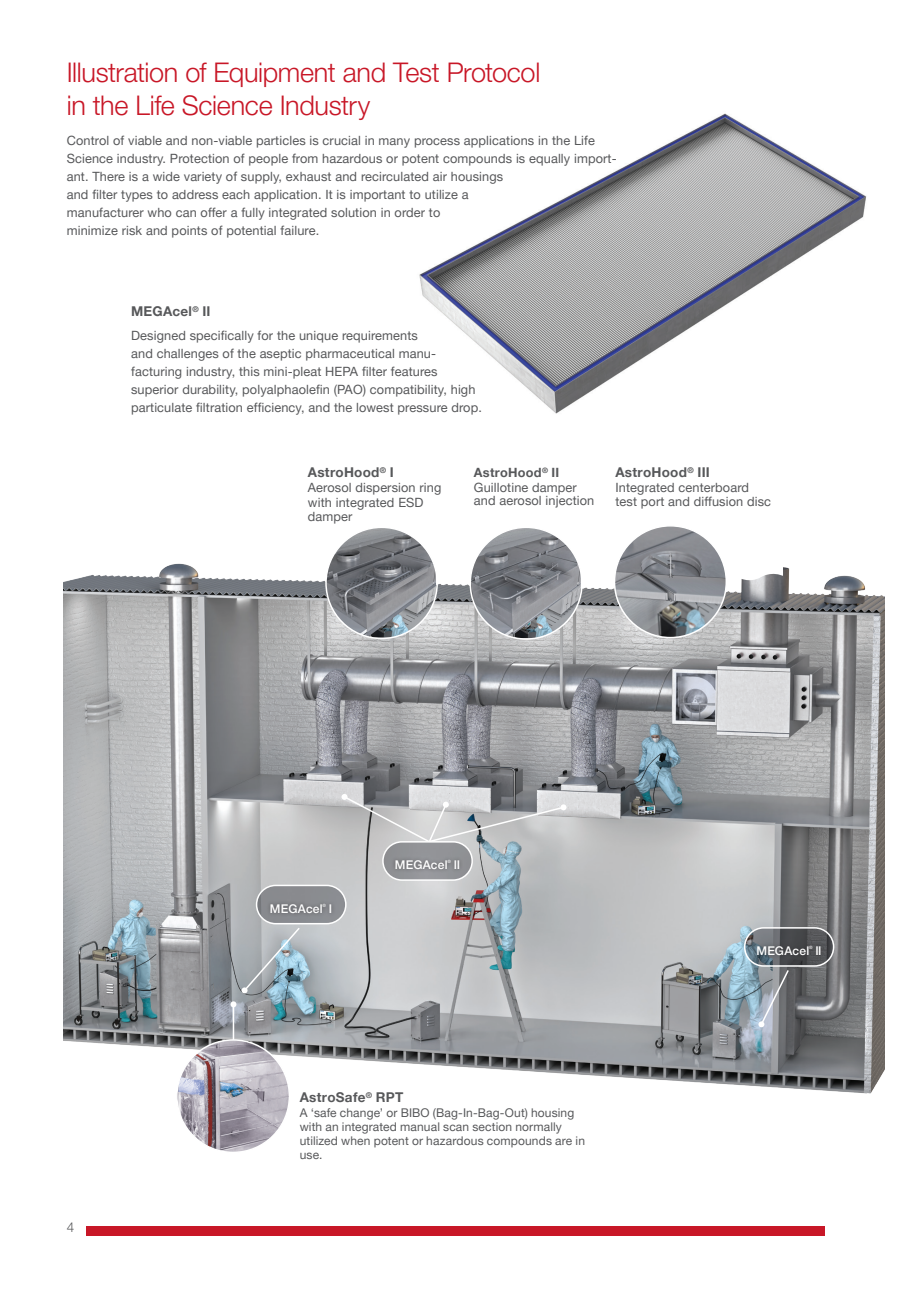
<style>
.page{position:relative;width:919px;height:1289px;background:#fff}
.page>*{position:absolute;margin:0;border:0;box-sizing:border-box;transform-origin:0 0}
.Chart_headers{font:300 27px/32.4px "Helvetica Neue LT Pro";letter-spacing:-.015em;color:#c81727}
.sub_sub{font:700 13.5px "Helvetica Neue LT Pro";letter-spacing:.02em;color:#57585a}
.t1{font:300 13.5px "Helvetica Neue LT Pro";color:#57585a}
.Text{font:12.75px/18px "Helvetica Neue LT Pro";letter-spacing:.01em;color:#57585a}
.sub_sub-2{font:700 12.75px "Helvetica Neue LT Pro";letter-spacing:.02em;color:#57585a}
.Product_Bullet_copy{font:12px/14.2px "Helvetica Neue LT Pro";letter-spacing:.01em;color:#57585a}
.sub_sub-3{font:500 12px "Helvetica Neue LT Pro";letter-spacing:.015em;color:#fff}
.sub_sub-4{font:500 4.35px "Helvetica Neue LT Pro";color:#fff}
</style>
<div class="page">
<div style="left:86px;top:1225px;width:739px;height:10px;background:#c81727"></div>
<img style="left:63px;top:563px;width:821px;height:553px">
<svg style="left:436px;top:563px;width:34px;height:54px"></svg>
<img style="left:614px;top:526px;width:112px;height:111px;border-radius:56px">
<div style="left:613px;top:525px;width:114px;height:113px;border:2px solid #fff;border-radius:50%"></div>
<img style="left:470px;top:529px;width:110px;height:109px">
<div style="left:469px;top:526px;width:113px;height:113px;border:2px solid #fff;border-radius:50%"></div>
<img style="left:326px;top:529px;width:110px;height:108px">
<div style="left:325px;top:526px;width:113px;height:113px;border:2px solid #fff;border-radius:50%"></div>
<hr style="left:233px;top:1004px;width:1px;height:156px;background:#fff">
<svg style="left:230px;top:1001px;width:6px;height:6px"></svg>
<img style="left:177px;top:1039px;width:112px;height:113px;border-radius:56px">
<div style="left:176px;top:1039px;width:114px;height:114px;border:2px solid #fff;border-radius:50%"></div>
<svg style="left:739px;top:563px;width:43px;height:17px"></svg>
<img style="left:419px;top:113px;width:448px;height:301px">
<svg style="left:341px;top:794px;width:225px;height:49px;background:#bdbebf"></svg>
<svg style="left:241px;top:926px;width:60px;height:67px;background:#a4b3bb"></svg>
<svg style="left:758px;top:968px;width:32px;height:59px;background:#91969d"></svg>
<div style="left:256px;top:885px;width:90px;height:38px;background:#898b8f;border-radius:19px"></div>
<div style="left:256px;top:884px;width:90px;height:40px;border:2px solid #fff;border-radius:19px"></div>
<div style="left:266px;top:899px;width:70px;height:17px;background:#231f20;opacity:.5"></div>
<div style="left:383px;top:841px;width:89px;height:39px;background:#919296;border-radius:19px"></div>
<div style="left:382px;top:841px;width:91px;height:39px;border:2px solid #fff;border-radius:19px"></div>
<div style="left:391px;top:855px;width:72px;height:18px;background:#231f20;opacity:.5"></div>
<svg style="left:744px;top:927px;width:89px;height:39px"></svg>
<div style="left:743px;top:927px;width:91px;height:39px;border:2px solid #fff;border-radius:19px"></div>
<div style="left:752px;top:941px;width:73px;height:18px;background:#231f20;opacity:.5"></div>
<p class="Chart_headers" style="left:67px;top:56px;width:475px">Illustration of Equipment and Test Protocol in the Life Science Industry</p>
<p class="Text" style="left:67px;top:131px;width:551px">Control of viable and non-viable particles is crucial in many process applications in the Life Science industry. Protection of people from hazardous or potent compounds is equally import&shy;ant. There is a wide variety of supply, exhaust and recirculated air housings<br>and filter types to address each application. It is important to utilize a<br>manufacturer who can offer a fully integrated solution in order to<br>minimize risk and points of potential failure.</p>
<p class="sub_sub" style="left:131px;top:303px;width:81px">MEGAcel<sup>®</sup> II</p>
<p class="Text" style="left:131px;top:326px;width:352px">Designed specifically for the unique requirements<br>and challenges of the aseptic pharmaceutical manu&shy;facturing industry, this mini-pleat HEPA filter features superior durability, polyalphaolefin (PAO) compatibility, high particulate filtration efficiency, and the lowest pressure drop.</p>
<p class="sub_sub" style="left:308px;top:464px;width:87px">AstroHood<sup>®</sup> I</p>
<p class="Text" style="left:308px;top:480px;width:135px;line-height:15px">Aerosol dispersion ring with integrated ESD</p>
<p class="Text" style="left:308px;top:507px;width:46px">damper</p>
<p class="sub_sub-2" style="left:474px;top:464px;width:87px">AstroHood<sup>®</sup> II</p>
<p class="Text" style="left:474px;top:480px;width:122px;line-height:13.5px">Guillotine damper and aerosol injection</p>
<p class="sub_sub" style="left:615px;top:464px;width:96px">AstroHood<sup>®</sup> III</p>
<p class="Text" style="left:615px;top:481px;width:157px;line-height:13.5px">Integrated centerboard test port and diffusion disc</p>
<p class="t1" style="left:67px;top:1218px;width:9px">4</p>
<p class="sub_sub-3" style="left:270px;top:901px;width:54px">MEGAcel</p>
<p class="sub_sub-4" style="left:322px;top:903px;width:5px">®</p>
<p class="sub_sub-3" style="left:329px;top:901px;width:5px">I</p>
<p class="sub_sub-3" style="left:395px;top:857px;width:54px">MEGAcel</p>
<p class="sub_sub-4" style="left:447px;top:859px;width:5px">®</p>
<p class="sub_sub-3" style="left:453px;top:857px;width:8px">II</p>
<p class="sub_sub" style="left:300px;top:1089px;width:105px">AstroSafe<sup>®</sup> RPT</p>
<p class="Product_Bullet_copy" style="left:300px;top:1104px;width:287px">A ‘safe change’ or BIBO (Bag-In-Bag-Out) housing with an integrated manual scan section normally utilized when potent or hazardous compounds are in use.</p>
<p class="sub_sub-3" style="left:756px;top:943px;width:54px">MEGAcel</p>
<p class="sub_sub-4" style="left:809px;top:945px;width:5px">®</p>
<p class="sub_sub-3" style="left:815px;top:943px;width:8px">II</p>
</div>
